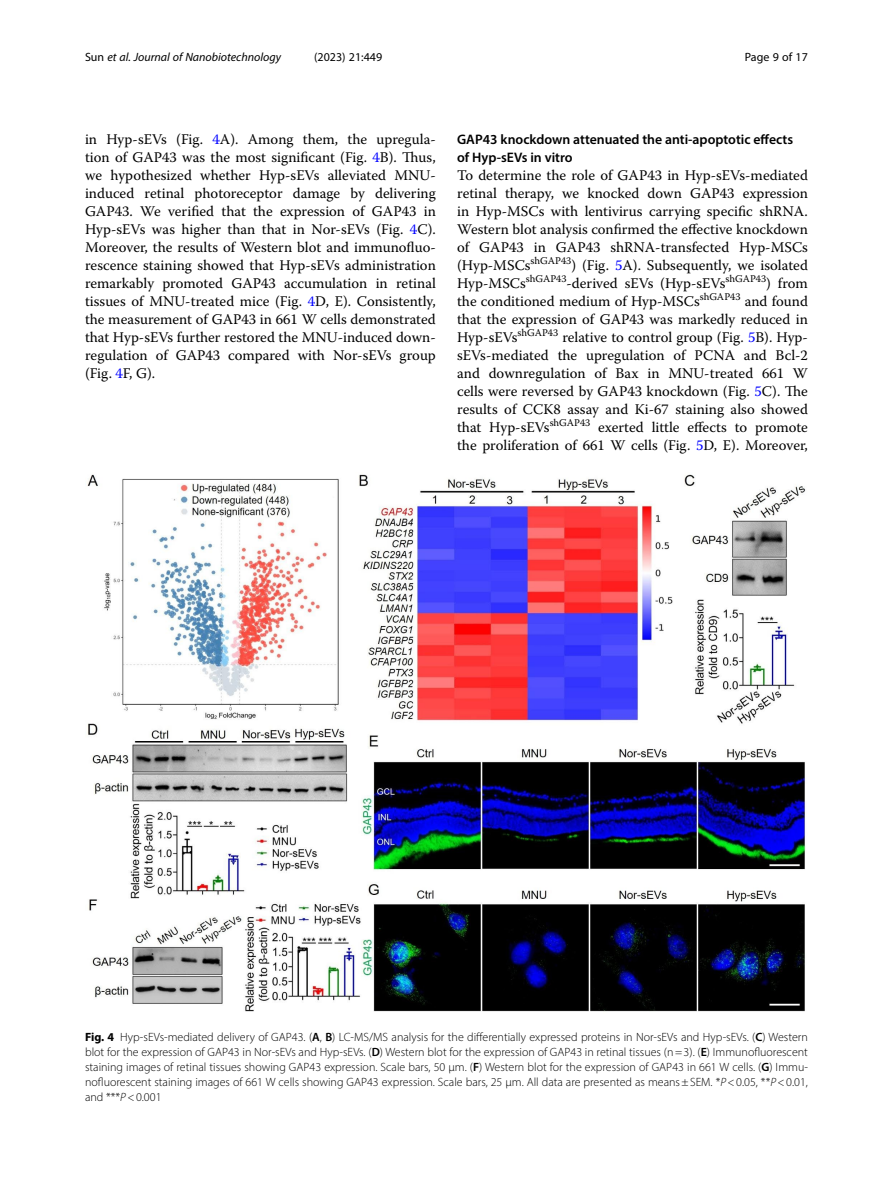
<style>
.page{position:relative;width:893px;height:1191px;background:#fff}
.page>*{position:absolute;margin:0;border:0;box-sizing:border-box;transform-origin:0 0}
.Body_Text{font:14.7px/18px "Warnock Pro";color:#000;text-align:justify}
.Head_2{font:600 13.8px/18px "Myriad Pro";color:#000}
.Figure_Caption{font:300 12px/15px "Myriad Pro";color:#000;text-align:justify}
.t1{font:italic 12px "Myriad Pro";color:#000}
.t2{font:12px "Myriad Pro";color:#000}
.s1{font-style:normal}
.s2{color:#00f}
.s3{font-weight:700}
.s4{font-weight:600}
.s5{font-style:italic}
</style>
<div class="page">
<img style="left:87px;top:474px;width:719px;height:538px">
<p class="t1" style="left:85px;top:50px;width:198px"><span class="s1">Sun</span> et al. Journal of Nanobiotechnology</p>
<p class="t2" style="left:314px;top:50px;width:70px">(2023) 21:449</p>
<p class="t2" style="left:745px;top:50px;width:65px">Page 9 of 17</p>
<p class="Body_Text" style="left:85px;top:130px;width:352px">in Hyp-sEVs (Fig. <span class="s2">4</span>A). Among them, the upregula&shy;tion of GAP43 was the most significant (Fig. <span class="s2">4</span>B). Thus, we hypothesized whether Hyp-sEVs alleviated MNU&shy;induced retinal photoreceptor damage by delivering GAP43. We verified that the expression of GAP43 in Hyp-sEVs was higher than that in Nor-sEVs (Fig. <span class="s2">4</span>C).<br>Moreover, the results of Western blot and immunofluo&shy;rescence staining showed that Hyp-sEVs administration remarkably promoted GAP43 accumulation in retinal tissues of MNU-treated mice (Fig. <span class="s2">4</span>D, E). Consistently, the measurement of GAP43 in 661 W cells demonstrated that Hyp-sEVs further restored the MNU-induced down&shy;regulation of GAP43 compared with Nor-sEVs group (Fig. <span class="s2">4</span>F, G).</p>
<p class="Head_2" style="left:457px;top:130px;width:338px">GAP43 knockdown attenuated the anti-apoptotic effects of Hyp-sEVs in vitro</p>
<p class="Body_Text" style="left:457px;top:166px;width:352px">To determine the role of GAP43 in Hyp-sEVs-mediated retinal therapy, we knocked down GAP43 expression in Hyp-MSCs with lentivirus carrying specific shRNA.<br>Western blot analysis confirmed the effective knockdown of GAP43 in GAP43 shRNA-transfected Hyp-MSCs (Hyp-MSCs<sup>shGAP43</sup>) (Fig. <span class="s2">5</span>A). Subsequently, we isolated Hyp-MSCs<sup>shGAP43</sup>-derived sEVs (Hyp-sEVs<sup>shGAP43</sup>) from the conditioned medium of Hyp-MSCs<sup>shGAP43</sup> and found that the expression of GAP43 was markedly reduced in Hyp-sEVs<sup>shGAP43</sup> relative to control group (Fig. <span class="s2">5</span>B). Hyp&shy;sEVs-mediated the upregulation of PCNA and Bcl-2 and downregulation of Bax in MNU-treated 661 W cells were reversed by GAP43 knockdown (Fig. <span class="s2">5</span>C). The results of CCK8 assay and Ki-67 staining also showed that Hyp-sEVs<sup>shGAP43</sup> exerted little effects to promote the proliferation of 661 W cells (Fig. <span class="s2">5</span>D, E). Moreover,</p>
<p class="Figure_Caption" style="left:85px;top:1029px;width:724px"><span class="s3">Fig. 4</span> Hyp-sEVs-mediated delivery of GAP43. (<span class="s4">A</span>, <span class="s4">B</span>) LC-MS/MS analysis for the differentially expressed proteins in Nor-sEVs and Hyp-sEVs. (<span class="s4">C</span>) Western blot for the expression of GAP43 in Nor-sEVs and Hyp-sEVs. (<span class="s4">D</span>) Western blot for the expression of GAP43 in retinal tissues (n=3). (<span class="s4">E</span>) Immunofluorescent staining images of retinal tissues showing GAP43 expression. Scale bars, 50 μm. (<span class="s4">F</span>) Western blot for the expression of GAP43 in 661 W cells. (<span class="s4">G</span>) Immu&shy;nofluorescent staining images of 661 W cells showing GAP43 expression. Scale bars, 25 μm. All data are presented as means±SEM. *<span class="s5">P</span>&lt;0.05, **<span class="s5">P</span>&lt;0.01, and ***<span class="s5">P</span>&lt;0.001</p>
</div>
